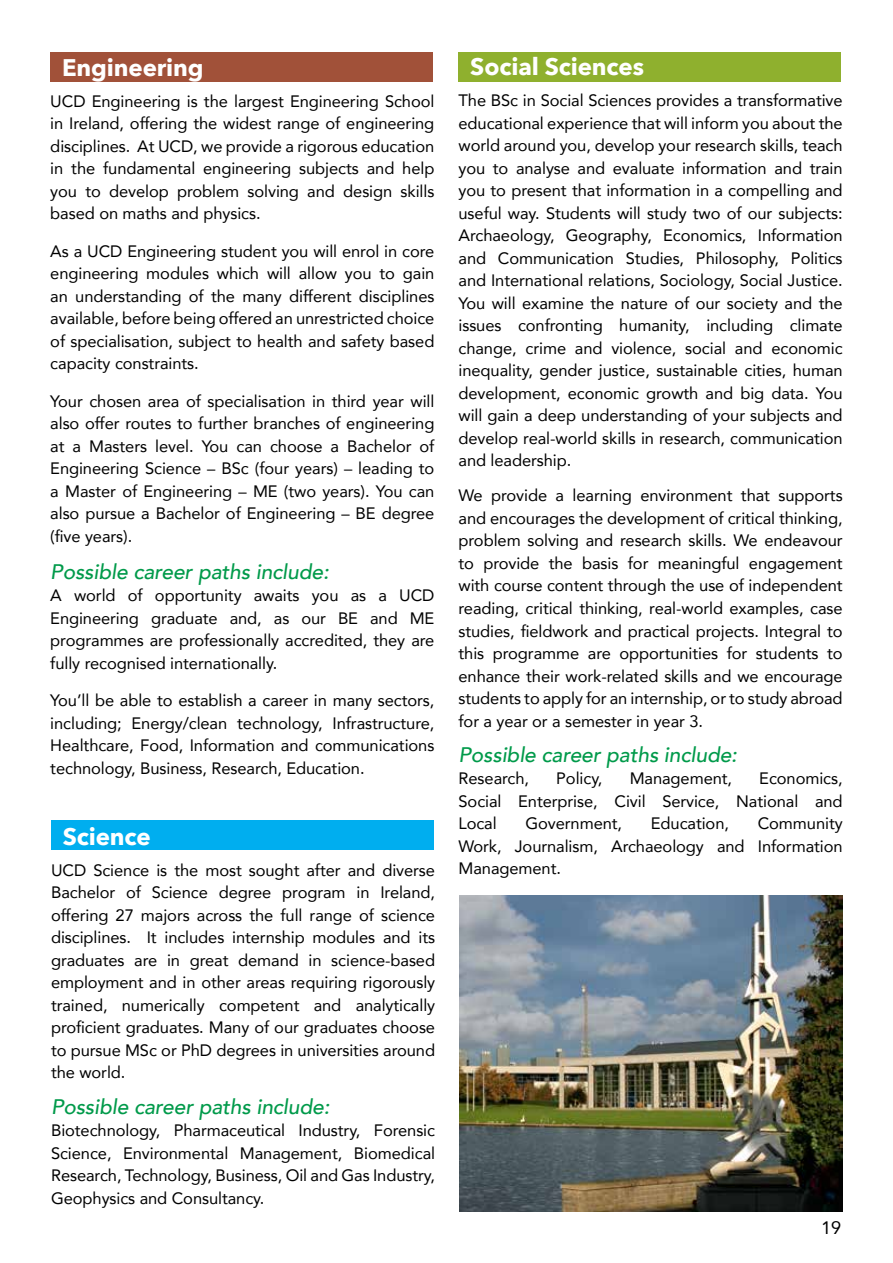
<style>
.page{position:relative;width:893px;height:1263px;background:#fff}
.page>*{position:absolute;margin:0;border:0;box-sizing:border-box;transform-origin:0 0}
.t1{font:700 24px "Avenir Next";letter-spacing:-.005em;color:#fff}
.t2{font:italic 500 21px "Avenir";letter-spacing:-.005em;color:#009a4a}
.t3{font:18px "Avenir";color:#000}
.t4{font:16.5px/22.5px "Avenir";letter-spacing:-.005em;color:#000;text-align:justify}
</style>
<div class="page">
<div style="left:459px;top:52px;width:382px;height:30px;background:#8fb02e"></div>
<div style="left:51px;top:821px;width:383px;height:29px;background:#00aeef"></div>
<img style="left:460px;top:895px;width:383px;height:317px">
<div style="left:50px;top:53px;width:383px;height:29px;background:#a15139"></div>
<h1 class="t1" style="left:62px;top:47px;width:143px">Engineering</h1>
<p class="t4" style="left:50px;top:89px;width:386px">UCD Engineering is the largest Engineering School in Ireland, offering the widest range of engineering disciplines. At UCD, we provide a rigorous education in the fundamental engineering subjects and help you to develop problem solving and design skills based on maths and physics.</p>
<p class="t4" style="left:50px;top:239px;width:386px">As a UCD Engineering student you will enrol in core engineering modules which will allow you to gain an understanding of the many different disciplines available, before being offered an unrestricted choice of specialisation, subject to health and safety based capacity constraints.</p>
<p class="t4" style="left:50px;top:389px;width:386px">Your chosen area of specialisation in third year will also offer routes to further branches of engineering at a Masters level. You can choose a Bachelor of Engineering Science – BSc (four years) – leading to a Master of Engineering – ME (two years). You can also pursue a Bachelor of Engineering – BE degree (five years).</p>
<p class="t2" style="left:50px;top:559px;width:280px">Possible career paths include:</p>
<p class="t4" style="left:50px;top:584px;width:386px">A world of opportunity awaits you as a UCD Engineering graduate and, as our BE and ME programmes are professionally accredited, they are fully recognised internationally.</p>
<p class="t4" style="left:50px;top:689px;width:386px">You’ll be able to establish a career in many sectors, including; Energy/clean technology, Infrastructure, Healthcare, Food, Information and communications technology, Business, Research, Education.</p>
<h1 class="t1" style="left:63px;top:815px;width:90px">Science</h1>
<p class="t4" style="left:51px;top:858px;width:386px">UCD Science is the most sought after and diverse Bachelor of Science degree program in Ireland, offering 27 majors across the full range of science disciplines. It includes internship modules and its graduates are in great demand in science-based employment and in other areas requiring rigorously trained, numerically competent and analytically proficient graduates. Many of our graduates choose to pursue MSc or PhD degrees in universities around the world.</p>
<p class="t2" style="left:51px;top:1094px;width:280px">Possible career paths include:</p>
<p class="t4" style="left:51px;top:1118px;width:386px">Biotechnology, Pharmaceutical Industry, Forensic Science, Environmental Management, Biomedical Research, Technology, Business, Oil and Gas Industry, Geophysics and Consultancy.</p>
<h1 class="t1" style="left:470px;top:46px;width:175px">Social Sciences</h1>
<p class="t4" style="left:459px;top:89px;width:386px">The BSc in Social Sciences provides a transformative educational experience that will inform you about the world around you, develop your research skills, teach you to analyse and evaluate information and train you to present that information in a compelling and useful way. Students will study two of our subjects:<br>Archaeology, Geography, Economics, Information and Communication Studies, Philosophy, Politics and International relations, Sociology, Social Justice.<br>You will examine the nature of our society and the issues confronting humanity, including climate change, crime and violence, social and economic inequality, gender justice, sustainable cities, human development, economic growth and big data. You will gain a deep understanding of your subjects and develop real-world skills in research, communication and leadership.</p>
<p class="t4" style="left:459px;top:484px;width:386px">We provide a learning environment that supports and encourages the development of critical thinking, problem solving and research skills. We endeavour to provide the basis for meaningful engagement with course content through the use of independent reading, critical thinking, real-world examples, case studies, fieldwork and practical projects. Integral to this programme are opportunities for students to enhance their work-related skills and we encourage students to apply for an internship, or to study abroad for a year or a semester in year 3.</p>
<p class="t2" style="left:459px;top:742px;width:280px">Possible career paths include:</p>
<p class="t4" style="left:459px;top:767px;width:72px">Research,</p>
<p class="t4" style="left:556px;top:767px;width:48px">Policy,</p>
<p class="t4" style="left:630px;top:767px;width:104px">Management,</p>
<p class="t4" style="left:459px;top:767px;width:386px;text-indent:301px">Economics, Social Enterprise, Civil Service, National and Local</p>
<p class="t4" style="left:525px;top:812px;width:98px">Government,</p>
<p class="t4" style="left:651px;top:812px;width:80px">Education,</p>
<p class="t4" style="left:459px;top:812px;width:386px;text-indent:299px">Community Work, Journalism, Archaeology and Information Management.</p>
<p class="t3" style="left:821px;top:1214px;width:22px">19</p>
</div>
